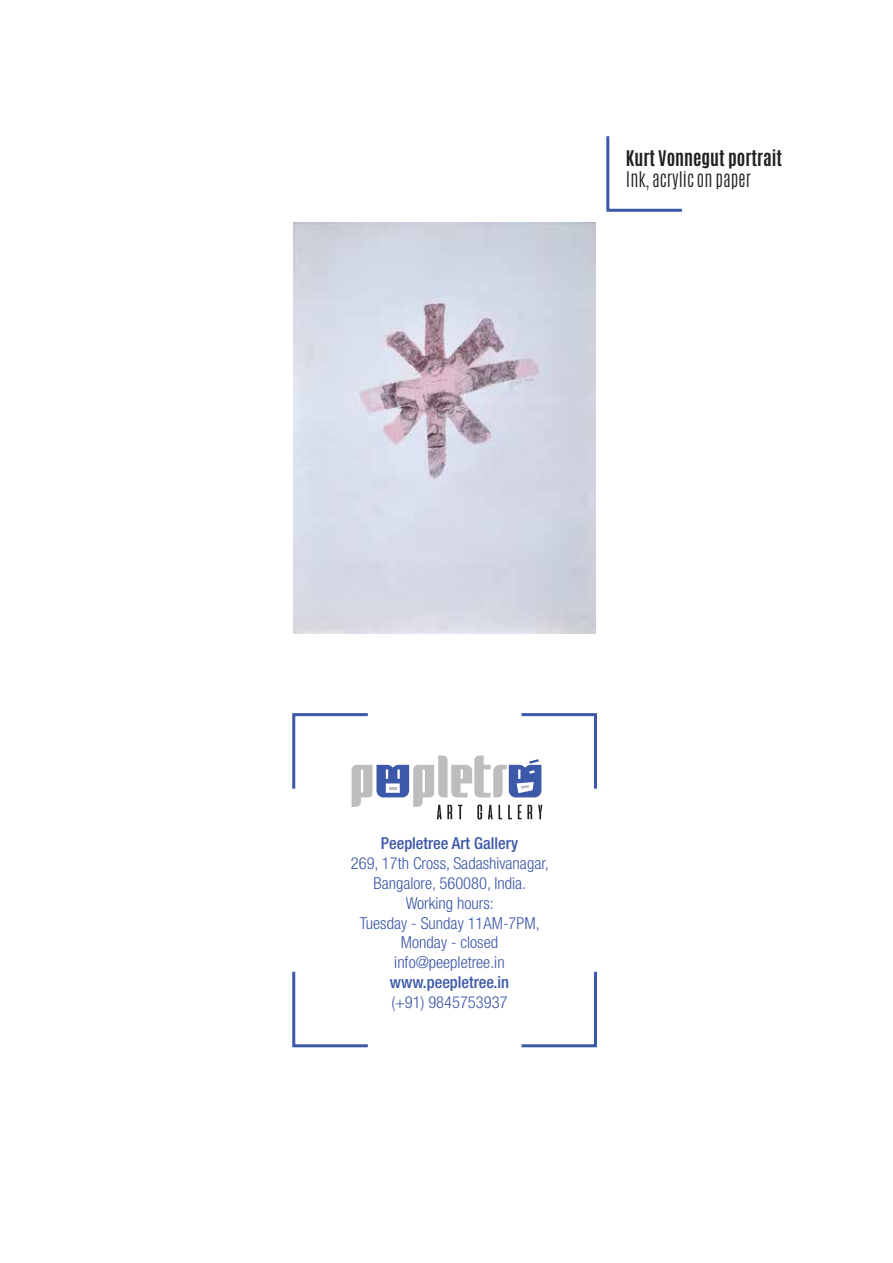
<style>
.page{position:relative;width:893px;height:1263px;background:#fff}
.page>*{position:absolute;margin:0;border:0;box-sizing:border-box;transform-origin:0 0}
.t1{font:700 18px "Antonio";color:#231f20}
.t2{font:300 18px "Antonio";color:#231f20}
.t3{font:300 condensed 16.5px/19.8px "Helvetica Neue LT Pro";color:#3c58a8;text-align:center}
.t4{font:500 condensed 16.5px "Helvetica Neue LT Pro";color:#3c58a8}
</style>
<div class="page">
<img style="left:294px;top:223px;width:301px;height:410px">
<svg style="left:292px;top:713px;width:305px;height:106px"></svg>
<svg style="left:521px;top:971px;width:76px;height:77px"></svg>
<svg style="left:292px;top:971px;width:76px;height:77px"></svg>
<svg style="left:606px;top:136px;width:76px;height:76px"></svg>
<p class="t1" style="left:626px;top:144px;width:158px">Kurt Vonnegut portrait</p>
<p class="t2" style="left:626px;top:167px;width:127px">Ink, acrylic on paper</p>
<p class="t4" style="left:381px;top:834px;width:139px">Peepletree Art Gallery</p>
<p class="t3" style="left:351px;top:853px;width:199px">269, 17th Cross, Sadashivanagar,<br>Bangalore, 560080, India.<br>Working hours:<br>Tuesday - Sunday 11AM-7PM,<br>Monday - closed info@peepletree.in</p>
<p class="t4" style="left:390px;top:972px;width:121px">www.peepletree.in</p>
<p class="t3" style="left:391px;top:992px;width:118px">(+91) 9845753937</p>
</div>
